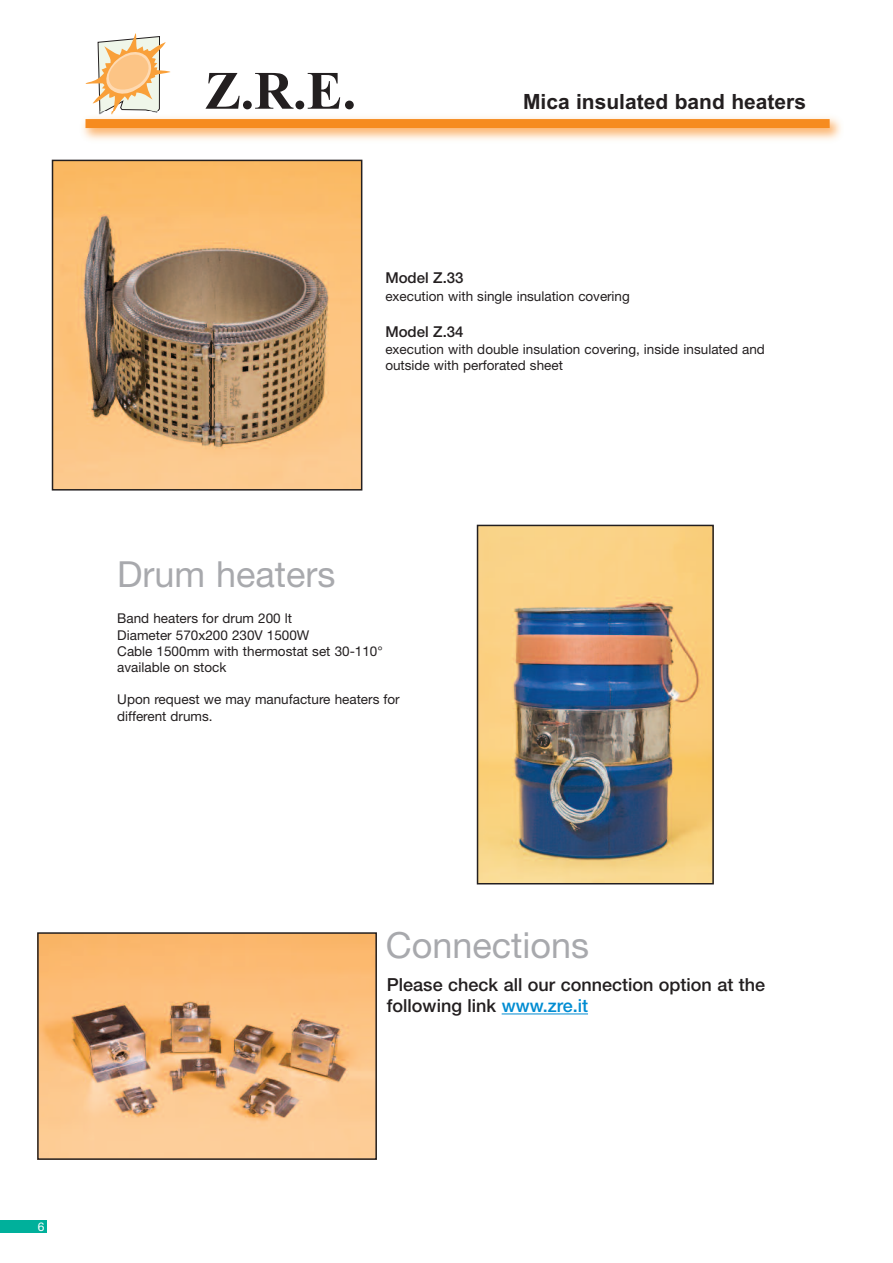
<style>
.page{position:relative;width:893px;height:1263px;background:#fff}
.page>*{position:absolute;margin:0;border:0;box-sizing:border-box;transform-origin:0 0}
.t1{font:700 54px "Times New Roman";color:#231f20}
.t2{font:36px "Helvetica Neue LT Std";color:#a8a9ad}
.t3{font:700 21px "Arial";color:#231f20}
.t4{font:500 18px/21.6px "Helvetica Neue LT Std";color:#231f20}
.t5{font:500 15px "Helvetica Neue LT Std";color:#231f20}
.t6{font:13.5px/16.2px "Helvetica Neue LT Std";color:#231f20}
.t7{font:12px "Helvetica Neue LT Std";color:#fff}
.s1{color:#008cd2}
</style>
<div class="page">
<img style="left:55px;top:163px;width:304px;height:325px">
<div style="left:52px;top:160px;width:310px;height:331px;border:2px solid #231f20"></div>
<hr style="left:502px;top:1013px;width:86px;height:1px;background:#008cd2">
<img style="left:40px;top:935px;width:334px;height:222px">
<div style="left:37px;top:932px;width:340px;height:228px;border:2px solid #231f20"></div>
<svg style="left:86px;top:33px;width:84px;height:78px"></svg>
<img style="left:82px;top:117px;width:759px;height:23px">
<img style="left:99px;top:111px;width:59px;height:4px">
<div style="left:86px;top:119px;width:744px;height:9px;background:#f68b1f"></div>
<div style="left:0;top:1220px;width:47px;height:13px;background:#00b09b"></div>
<img style="left:480px;top:528px;width:231px;height:353px">
<div style="left:477px;top:525px;width:237px;height:359px;border:2px solid #231f20"></div>
<h1 class="t1" style="left:205px;top:58px;width:153px">Z.R.E.</h1>
<h3 class="t3" style="left:523px;top:90px;width:284px">Mica insulated band heaters</h3>
<p class="t5" style="left:385px;top:272px;width:80px">Model Z.33</p>
<p class="t6" style="left:385px;top:289px;width:246px">execution with single insulation covering</p>
<p class="t5" style="left:385px;top:326px;width:80px">Model Z.34</p>
<p class="t6" style="left:385px;top:342px;width:381px">execution with double insulation covering, inside insulated and outside with perforated sheet</p>
<h2 class="t2" style="left:117px;top:562px;width:220px">Drum heaters</h2>
<p class="t6" style="left:117px;top:612px;width:267px">Band heaters for drum 200 lt<br>Diameter 570x200 230V 1500W<br>Cable 1500mm with thermostat set 30-110° available on stock</p>
<p class="t6" style="left:117px;top:693px;width:284px">Upon request we may manufacture heaters for different drums.</p>
<p class="t7" style="left:38px;top:1222px;width:8px">6</p>
<h2 class="t2" style="left:386px;top:932px;width:205px">Connections</h2>
<h3 class="t4" style="left:387px;top:975px;width:380px">Please check all our connection option at the following link <span class="s1">www.zre.it</span></h3>
</div>
